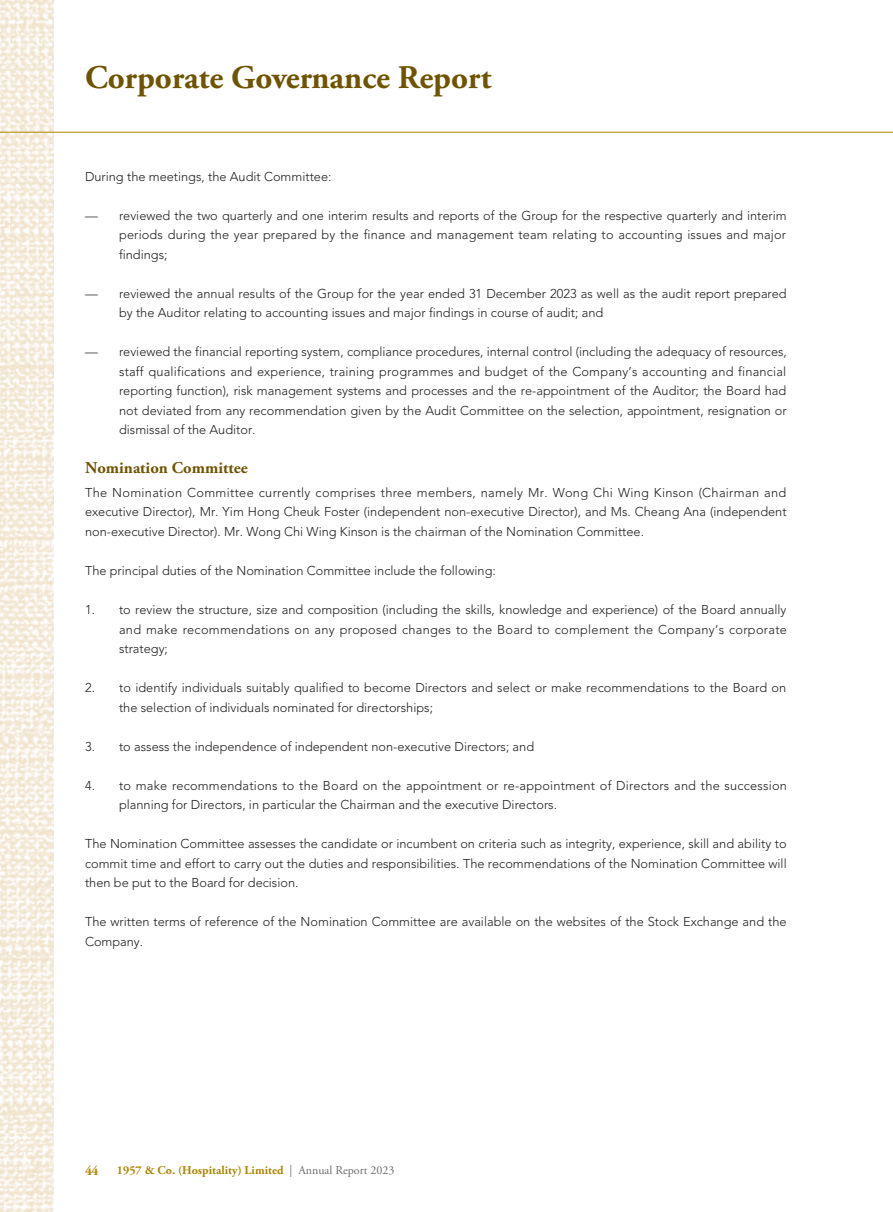
<style>
.page{position:relative;width:893px;height:1212px;background:#fff}
.page>*{position:absolute;margin:0;border:0;box-sizing:border-box;transform-origin:0 0}
.t1{font:700 33px "Adobe Garamond Pro";color:#6f5400}
.t2{font:700 16.5px "Adobe Garamond Pro";color:#6f5400}
.t3{font:700 13.5px "Adobe Garamond Pro";color:#ad8605}
.t4{font:300 12.75px/19.5px "Avenir LT Std";color:#231f20;text-align:justify}
.t5{font:700 12px "Adobe Garamond Pro";color:#ad8605}
.s1{font-weight:400;color:#6d6e70}
</style>
<div class="page">
<img style="left:0;top:0;width:53px;height:1212px">
<hr style="left:0;top:132px;width:893px;height:1px;background:#ad8605">
<h1 class="t1" style="left:85px;top:64px;width:408px">Corporate Governance Report</h1>
<p class="t4" style="left:85px;top:167px;width:248px">During the meetings, the Audit Committee:</p>
<p class="t4" style="left:119px;top:206px;width:669px;text-indent:-34px">— reviewed the two quarterly and one interim results and reports of the Group for the respective quarterly and interim periods during the year prepared by the finance and management team relating to accounting issues and major findings;</p>
<p class="t4" style="left:119px;top:284px;width:669px;text-indent:-34px">— reviewed the annual results of the Group for the year ended 31 December 2023 as well as the audit report prepared by the Auditor relating to accounting issues and major findings in course of audit; and</p>
<p class="t4" style="left:119px;top:343px;width:669px;text-indent:-34px">— reviewed the financial reporting system, compliance procedures, internal control (including the adequacy of resources, staff qualifications and experience, training programmes and budget of the Company’s accounting and financial reporting function), risk management systems and processes and the re-appointment of the Auditor; the Board had not deviated from any recommendation given by the Audit Committee on the selection, appointment, resignation or dismissal of the Auditor.</p>
<p class="t2" style="left:85px;top:461px;width:164px">Nomination Committee</p>
<p class="t4" style="left:85px;top:483px;width:703px">The Nomination Committee currently comprises three members, namely Mr. Wong Chi Wing Kinson (Chairman and executive Director), Mr. Yim Hong Cheuk Foster (independent non-executive Director), and Ms. Cheang Ana (independent non-executive Director). Mr. Wong Chi Wing Kinson is the chairman of the Nomination Committee.</p>
<p class="t4" style="left:85px;top:561px;width:412px">The principal duties of the Nomination Committee include the following:</p>
<p class="t4" style="left:119px;top:600px;width:669px;text-indent:-34px">1. to review the structure, size and composition (including the skills, knowledge and experience) of the Board annually and make recommendations on any proposed changes to the Board to complement the Company’s corporate strategy;</p>
<p class="t4" style="left:119px;top:678px;width:669px;text-indent:-34px">2. to identify individuals suitably qualified to become Directors and select or make recommendations to the Board on the selection of individuals nominated for directorships;</p>
<p class="t4" style="left:85px;top:737px;width:451px">3. to assess the independence of independent non-executive Directors; and</p>
<p class="t4" style="left:119px;top:776px;width:669px;text-indent:-34px">4. to make recommendations to the Board on the appointment or re-appointment of Directors and the succession planning for Directors, in particular the Chairman and the executive Directors.</p>
<p class="t4" style="left:85px;top:834px;width:703px">The Nomination Committee assesses the candidate or incumbent on criteria such as integrity, experience, skill and ability to commit time and effort to carry out the duties and responsibilities. The recommendations of the Nomination Committee will then be put to the Board for decision.</p>
<p class="t4" style="left:85px;top:912px;width:703px">The written terms of reference of the Nomination Committee are available on the websites of the Stock Exchange and the<br>Company.</p>
<p class="t3" style="left:85px;top:1165px;width:15px">44</p>
<p class="t5" style="left:117px;top:1165px;width:279px">1957 &amp; Co. (Hospitality) Limited <span class="s1">| Annual Report 2023</span></p>
</div>
